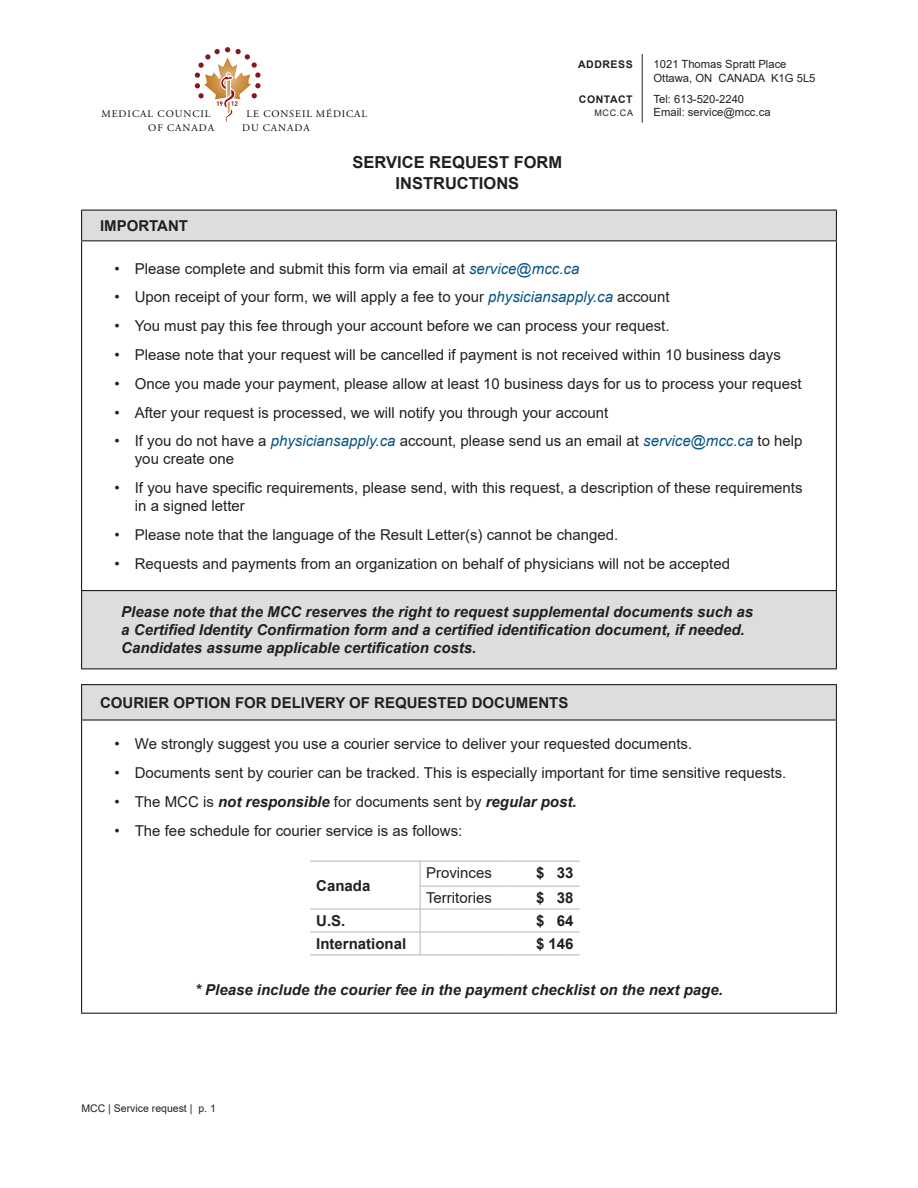
<style>
.page{position:relative;width:918px;height:1188px;background:#fff}
.page>*{position:absolute;margin:0;border:0;box-sizing:border-box;transform-origin:0 0}
.t1{font:700 16.5px/21px "Arial";color:#231f20;text-align:center}
.t2{font:15px/18px "Arial";color:#231f20}
.t3{font:italic 700 15px/18px "Arial";color:#231f20}
.t4{font:700 15px "Arial";color:#231f20}
.t5{font:11.25px/13.5px "Arial";color:#231f20}
.t6{font:10.5px "Arial";color:#231f20}
.t7{font:700 10.5px "Arial";letter-spacing:.05em;color:#231f20}
.t8{font:10.05px/14.1px "Adobe Garamond Pro";letter-spacing:.095em;color:#050504}
.t9{font:9px "Arial";color:#231f20}
.s1{font-style:italic;color:#085585}
.s2{font-weight:700;font-style:italic}
</style>
<div class="page">
<svg style="left:82px;top:211px;width:754px;height:457px"></svg>
<hr style="left:81px;top:210px;width:756px;height:1px;background:#231f20">
<svg style="left:81px;top:211px;width:1px;height:29px"></svg>
<svg style="left:836px;top:211px;width:1px;height:29px"></svg>
<hr style="left:81px;top:240px;width:756px;height:1px;background:#231f20">
<hr style="left:81px;top:241px;width:1px;height:349px;background:#231f20">
<hr style="left:836px;top:241px;width:1px;height:349px;background:#231f20">
<hr style="left:81px;top:590px;width:756px;height:1px;background:#231f20">
<hr style="left:81px;top:591px;width:1px;height:77px;background:#231f20">
<hr style="left:836px;top:591px;width:1px;height:77px;background:#231f20">
<hr style="left:81px;top:668px;width:756px;height:1px;background:#231f20">
<div style="left:82px;top:685px;width:754px;height:35px;background:#dcdddf"></div>
<hr style="left:81px;top:684px;width:756px;height:1px;background:#231f20">
<hr style="left:81px;top:685px;width:1px;height:34px;background:#231f20">
<hr style="left:836px;top:685px;width:1px;height:34px;background:#231f20">
<hr style="left:81px;top:719px;width:756px;height:2px;background:#231f20">
<hr style="left:81px;top:721px;width:1px;height:292px;background:#231f20">
<hr style="left:836px;top:721px;width:1px;height:292px;background:#231f20">
<hr style="left:81px;top:1013px;width:756px;height:1px;background:#231f20">
<hr style="left:310px;top:861px;width:110px;height:1px;background:#b2b3b7">
<hr style="left:420px;top:861px;width:88px;height:1px;background:#b2b3b7">
<hr style="left:508px;top:861px;width:72px;height:1px;background:#b2b3b7">
<hr style="left:420px;top:886px;width:88px;height:1px;background:#b2b3b7">
<hr style="left:508px;top:886px;width:72px;height:1px;background:#b2b3b7">
<hr style="left:310px;top:909px;width:110px;height:1px;background:#b2b3b7">
<hr style="left:310px;top:932px;width:110px;height:1px;background:#b2b3b7">
<hr style="left:420px;top:932px;width:88px;height:1px;background:#b2b3b7">
<svg style="left:420px;top:862px;width:1px;height:92px"></svg>
<hr style="left:508px;top:932px;width:72px;height:1px;background:#b2b3b7">
<hr style="left:310px;top:954px;width:110px;height:1px;background:#b2b3b7">
<hr style="left:420px;top:954px;width:88px;height:1px;background:#b2b3b7">
<hr style="left:508px;top:954px;width:72px;height:1px;background:#b2b3b7">
<hr style="left:420px;top:909px;width:88px;height:1px;background:#b2b3b7">
<hr style="left:508px;top:909px;width:72px;height:1px;background:#b2b3b7">
<svg style="left:195px;top:47px;width:66px;height:76px"></svg>
<hr style="left:642px;top:54px;width:1px;height:68px;background:#231f20">
<p class="t8" style="left:148px;top:107px;width:67px;text-indent:-47px">MEDICAL COUNCIL<br>OF CANADA</p>
<p class="t8" style="left:242px;top:107px;width:127px;text-indent:4px">LE CONSEIL MÉDICAL<br>DU CANADA</p>
<p class="t1" style="left:353px;top:152px;width:211px">SERVICE REQUEST FORM<br>INSTRUCTIONS</p>
<p class="t7" style="left:578px;top:57px;width:56px">ADDRESS</p>
<p class="t7" style="left:579px;top:92px;width:55px">CONTACT</p>
<p class="t9" style="left:594px;top:106px;width:40px">MCC.CA</p>
<p class="t5" style="left:654px;top:57px;width:163px">1021 Thomas Spratt Place<br>Ottawa, ON CANADA K1G 5L5</p>
<p class="t5" style="left:654px;top:92px;width:119px">Tel: 613-520-2240<br>Email: service@mcc.ca</p>
<p class="t4" style="left:100px;top:215px;width:90px">IMPORTANT</p>
<p class="t2" style="left:115px;top:259px;width:466px">• Please complete and submit this form via email at <span class="s1">service@mcc.ca</span></p>
<p class="t2" style="left:115px;top:288px;width:557px">• Upon receipt of your form, we will apply a fee to your <span class="s1">physiciansapply.ca</span> account</p>
<p class="t2" style="left:115px;top:317px;width:556px">• You must pay this fee through your account before we can process your request.</p>
<p class="t2" style="left:115px;top:346px;width:668px">• Please note that your request will be cancelled if payment is not received within 10 business days</p>
<p class="t2" style="left:115px;top:374px;width:689px">• Once you made your payment, please allow at least 10 business days for us to process your request</p>
<p class="t2" style="left:115px;top:403px;width:495px">• After your request is processed, we will notify you through your account</p>
<p class="t2" style="left:135px;top:432px;width:669px;text-indent:-20px">• If you do not have a <span class="s1">physiciansapply.ca</span> account, please send us an email at <span class="s1">service@mcc.ca</span> to help you create one</p>
<p class="t2" style="left:135px;top:479px;width:669px;text-indent:-20px">• If you have specific requirements, please send, with this request, a description of these requirements in a signed letter</p>
<p class="t2" style="left:115px;top:526px;width:505px">• Please note that the language of the Result Letter(s) cannot be changed.</p>
<p class="t2" style="left:115px;top:554px;width:617px">• Requests and payments from an organization on behalf of physicians will not be accepted</p>
<p class="t3" style="left:121px;top:603px;width:633px">Please note that the MCC reserves the right to request supplemental documents such as a Certified Identity Confirmation form and a certified identification document, if needed.<br>Candidates assume applicable certification costs.</p>
<p class="t4" style="left:100px;top:692px;width:470px">COURIER OPTION FOR DELIVERY OF REQUESTED DOCUMENTS</p>
<p class="t2" style="left:115px;top:735px;width:579px">• We strongly suggest you use a courier service to deliver your requested documents.</p>
<p class="t2" style="left:115px;top:764px;width:673px">• Documents sent by courier can be tracked. This is especially important for time sensitive requests.</p>
<p class="t2" style="left:115px;top:793px;width:464px">• The MCC is <span class="s2">not responsible</span> for documents sent by <span class="s2">regular post.</span></p>
<p class="t2" style="left:115px;top:821px;width:349px">• The fee schedule for courier service is as follows:</p>
<p class="t4" style="left:316px;top:875px;width:56px">Canada</p>
<p class="t2" style="left:426px;top:864px;width:67px">Provinces</p>
<p class="t4" style="left:536px;top:862px;width:39px">$ 33</p>
<p class="t2" style="left:426px;top:889px;width:67px">Territories</p>
<p class="t4" style="left:536px;top:887px;width:39px">$ 38</p>
<p class="t4" style="left:316px;top:910px;width:31px">U.S.</p>
<p class="t4" style="left:536px;top:910px;width:39px">$ 64</p>
<p class="t4" style="left:316px;top:933px;width:92px">International</p>
<p class="t4" style="left:536px;top:933px;width:39px">$ 146</p>
<p class="t3" style="left:195px;top:981px;width:529px">* Please include the courier fee in the payment checklist on the next page.</p>
<p class="t6" style="left:81px;top:1101px;width:136px">MCC | Service request | p. 1</p>
</div>
